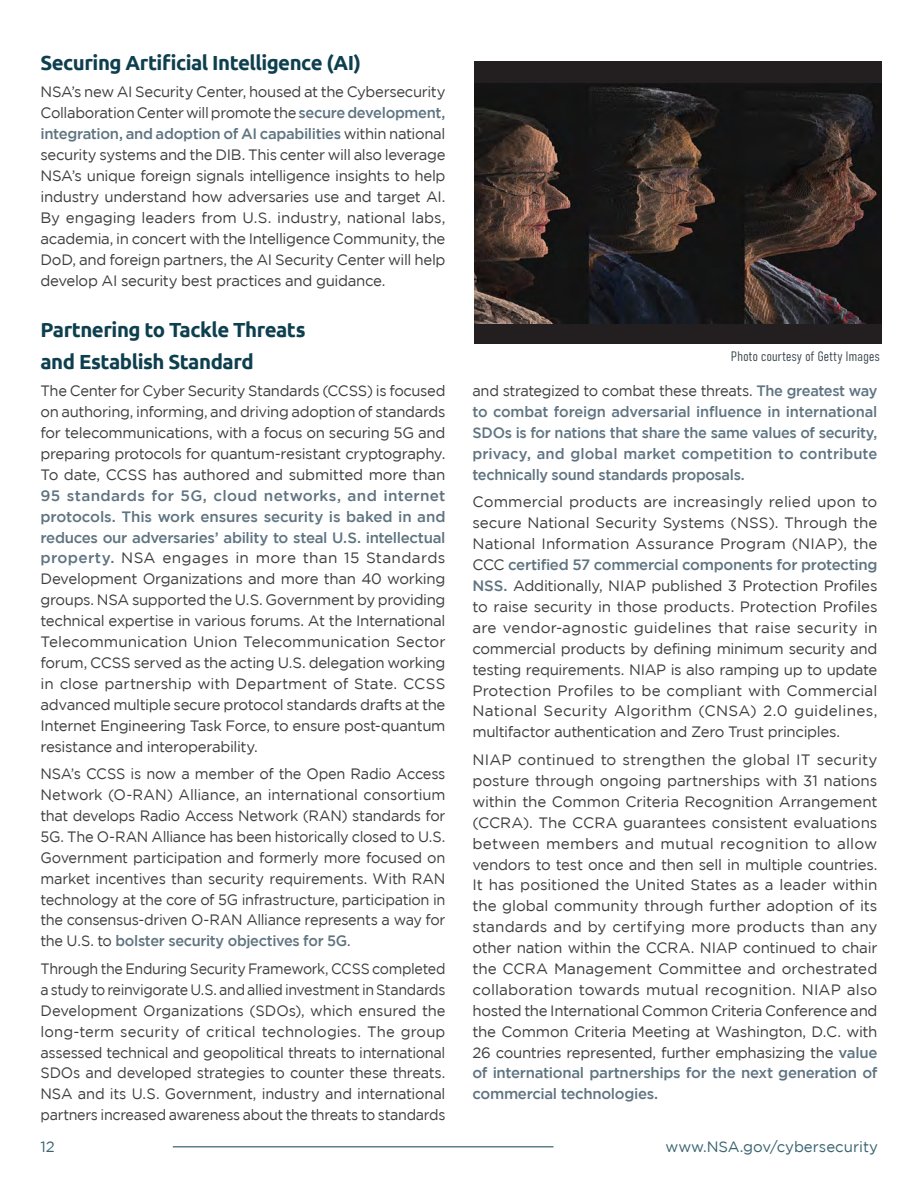
<style>
.page{position:relative;width:918px;height:1188px;background:#fff}
.page>*{position:absolute;margin:0;border:0;box-sizing:border-box;transform-origin:0 0}
.t1{font:700 20.4px/31.3px "Ubuntu";letter-spacing:-.025em;color:#0e3f4e}
.Middle_Paragraph_Sty{font:15px/20.9px "Gotham";letter-spacing:-.025em;color:#3e3e3f;text-align:justify}
.First_Paragraph_Styl{font:15px/20.9px "Gotham";letter-spacing:-.02em;color:#3e3e3f;text-align:justify}
.Only_Paragraph_Style{font:15px/20.9px "Gotham";letter-spacing:-.02em;color:#3e3e3f;text-align:justify}
.Middle_Paragraph_Sty-2{font:15px/20.9px "Gotham";letter-spacing:-.025em;color:#3e3e3f;text-align:justify;scale:.95 1}
.Middle_Paragraph_Sty-3{font:500 15px/20.9px "Gotham";letter-spacing:-.02em;color:#5f7481;text-align:justify}
.t2{font:15px "Gotham";color:#386370}
.t3{font:13.5px "Bahnschrift";letter-spacing:.025em;color:#424d53}
.s1{font-weight:500;color:#5f7481}
.s2{font-weight:400;color:#3e3e3f}
</style>
<div class="page">
<hr style="left:173px;top:1146px;width:381px;height:1px;background:#0e3f4e">
<div style="left:474px;top:61px;width:407px;height:283px;background:#231f20"></div>
<img style="left:474px;top:83px;width:407px;height:240px">
<h3 class="t1" style="left:40px;top:47px;width:322px">Securing Artificial Intelligence (AI)</h3>
<p class="Only_Paragraph_Style" style="left:40px;top:82px;width:407px">NSA’s new AI Security Center, housed at the Cybersecurity Collaboration Center will promote the <span class="s1">secure development, integration, and adoption of AI capabilities</span> within national security systems and the DIB. This center will also leverage NSA’s unique foreign signals intelligence insights to help industry understand how adversaries use and target AI.<br>By engaging leaders from U.S. industry, national labs, academia, in concert with the Intelligence Community, the DoD, and foreign partners, the AI Security Center will help develop AI security best practices and guidance.</p>
<h3 class="t1" style="left:40px;top:314px;width:267px">Partnering to Tackle Threats and Establish Standard</h3>
<p class="First_Paragraph_Styl" style="left:40px;top:380px;width:407px">The Center for Cyber Security Standards (CCSS) is focused on authoring, informing, and driving adoption of standards for telecommunications, with a focus on securing 5G and preparing protocols for quantum-resistant cryptography.<br>To date, CCSS has authored and submitted more than <span class="s1">95 standards for 5G, cloud networks, and internet protocols. This work ensures security is baked in and reduces our adversaries’ ability to steal U.S. intellectual property.</span> NSA engages in more than 15 Standards Development Organizations and more than 40 working groups. NSA supported the U.S. Government by providing technical expertise in various forums. At the International Telecommunication Union Telecommunication Sector forum, CCSS served as the acting U.S. delegation working in close partnership with Department of State. CCSS advanced multiple secure protocol standards drafts at the Internet Engineering Task Force, to ensure post-quantum resistance and interoperability.</p>
<p class="Middle_Paragraph_Sty" style="left:40px;top:763px;width:407px">NSA’s CCSS is now a member of the Open Radio Access Network (O-RAN) Alliance, an international consortium that develops Radio Access Network (RAN) standards for 5G. The O-RAN Alliance has been historically closed to U.S.<br>Government participation and formerly more focused on market incentives than security requirements. With RAN technology at the core of 5G infrastructure, participation in the consensus-driven O-RAN Alliance represents a way for the U.S. to <span class="s1">bolster security objectives for 5G</span>.</p>
<p class="Middle_Paragraph_Sty-2" style="left:40px;top:958px;width:428px">Through the Enduring Security Framework, CCSS completed a study to reinvigorate U.S. and allied investment in Standards Development Organizations (SDOs), which ensured the long-term security of critical technologies. The group assessed technical and geopolitical threats to international SDOs and developed strategies to counter these threats.<br>NSA and its U.S. Government, industry and international partners increased awareness about the threats to standards</p>
<p class="t3" style="left:731px;top:346px;width:150px">Photo courtesy of Getty Images</p>
<p class="Middle_Paragraph_Sty-3" style="left:472px;top:380px;width:407px"><span class="s2">and strategized to combat these threats.</span> The greatest way to combat foreign adversarial influence in international SDOs is for nations that share the same values of security, privacy, and global market competition to contribute technically sound standards proposals.</p>
<p class="Middle_Paragraph_Sty" style="left:472px;top:492px;width:407px">Commercial products are increasingly relied upon to secure National Security Systems (NSS). Through the National Information Assurance Program (NIAP), the CCC <span class="s1">certified 57 commercial components for protecting NSS.</span> Additionally, NIAP published 3 Protection Profiles to raise security in those products. Protection Profiles are vendor-agnostic guidelines that raise security in commercial products by defining minimum security and testing requirements. NIAP is also ramping up to update Protection Profiles to be compliant with Commercial National Security Algorithm (CNSA) 2.0 guidelines, multifactor authentication and Zero Trust principles.</p>
<p class="Middle_Paragraph_Sty" style="left:472px;top:749px;width:407px">NIAP continued to strengthen the global IT security posture through ongoing partnerships with 31 nations within the Common Criteria Recognition Arrangement (CCRA). The CCRA guarantees consistent evaluations between members and mutual recognition to allow vendors to test once and then sell in multiple countries.<br>It has positioned the United States as a leader within the global community through further adoption of its standards and by certifying more products than any other nation within the CCRA. NIAP continued to chair the CCRA Management Committee and orchestrated collaboration towards mutual recognition. NIAP also hosted the International Common Criteria Conference and the Common Criteria Meeting at Washington, D.C. with 26 countries represented, further emphasizing the <span class="s1">value of international partnerships for the next generation of commercial technologies.</span></p>
<p class="t2" style="left:40px;top:1138px;width:16px">12</p>
<p class="t2" style="left:666px;top:1138px;width:214px">www.NSA.gov/cybersecurity</p>
</div>
